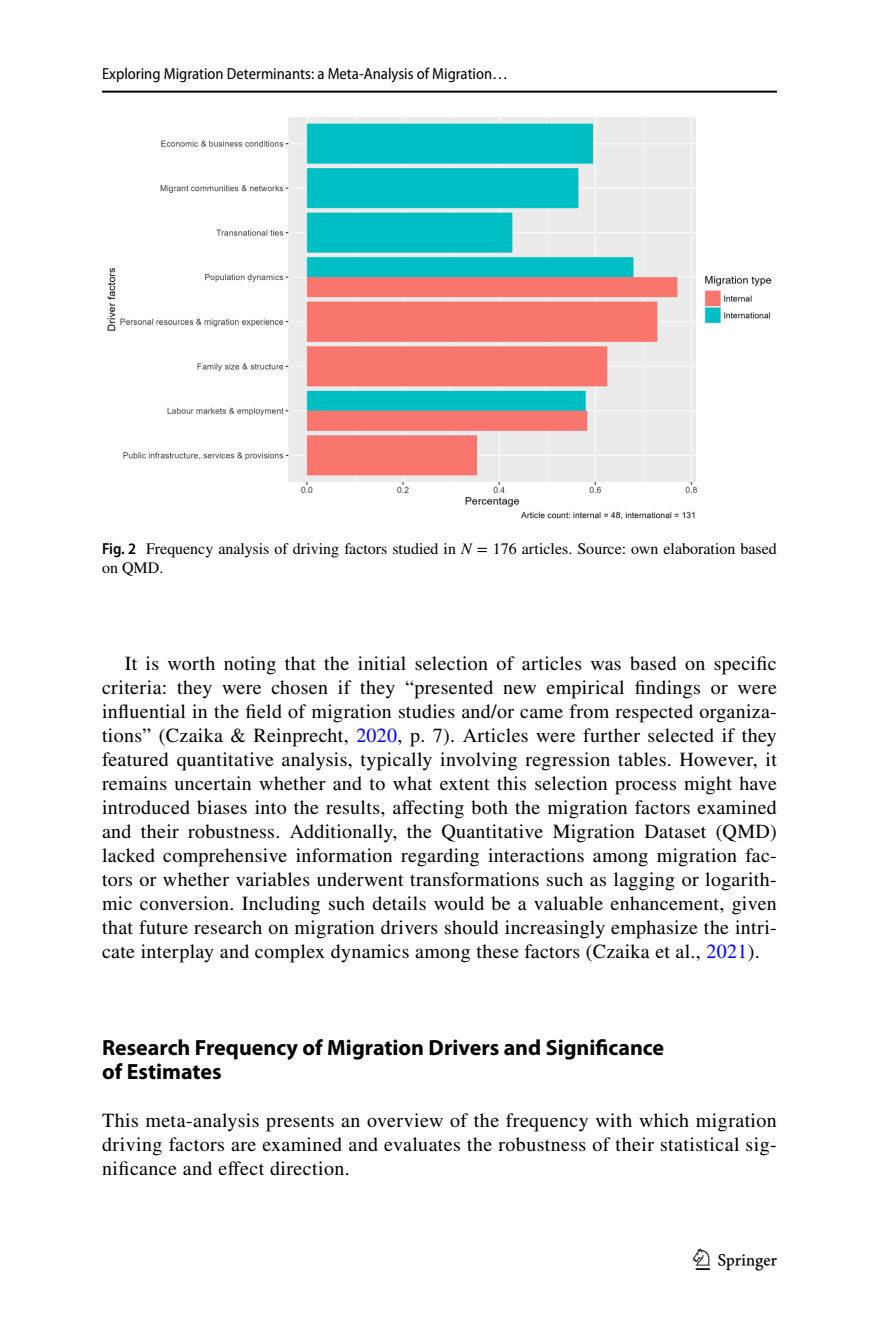
<style>
.page{position:relative;width:879px;height:1333px;background:#fff}
.page>*{position:absolute;margin:0;border:0;box-sizing:border-box;transform-origin:0 0}
.t1{font:30px "Springnew Regular 3";color:#000}
.t2{font:700 22px/24px "Myriad Pro";color:#000}
.t3{font:20px/24px "STIX";letter-spacing:.015em;color:#000;text-align:justify}
.t4{font:16px/19px "STIX";color:#000}
.t5{font:16px "Myriad Pro Semi Cn 3";color:#000}
.s1{font-family:"Myriad Pro";font-weight:600;font-stretch:semi-condensed}
.s2{font-style:italic}
.s3{color:#00f}
</style>
<div class="page">
<hr style="left:102px;top:91px;width:675px;height:2px;background:#000">
<img style="left:108px;top:117px;width:663px;height:402px">
<p class="t5" style="left:102px;top:65px;width:408px">Exploring Migration Determinants: a Meta‑Analysis of Migration…</p>
<p class="t4" style="left:102px;top:540px;width:676px"><span class="s1">Fig. 2</span> Frequency analysis of driving factors studied in <span class="s2">N</span> = 176 articles. Source: own elaboration based on QMD.</p>
<p class="t3" style="left:102px;top:652px;width:676px;text-indent:23px">It is worth noting that the initial selection of articles was based on specific criteria: they were chosen if they “presented new empirical findings or were influential in the field of migration studies and/or came from respected organiza&shy;tions” (Czaika &amp; Reinprecht, <span class="s3">2020</span>, p. 7). Articles were further selected if they featured quantitative analysis, typically involving regression tables. However, it remains uncertain whether and to what extent this selection process might have introduced biases into the results, affecting both the migration factors examined and their robustness. Additionally, the Quantitative Migration Dataset (QMD) lacked comprehensive information regarding interactions among migration fac&shy;tors or whether variables underwent transformations such as lagging or logarith&shy;mic conversion. Including such details would be a valuable enhancement, given that future research on migration drivers should increasingly emphasize the intri&shy;cate interplay and complex dynamics among these factors (Czaika et al., <span class="s3">2021</span>).</p>
<p class="t2" style="left:102px;top:1035px;width:564px">Research Frequency of Migration Drivers and Significance of Estimates</p>
<p class="t3" style="left:102px;top:1109px;width:676px">This meta-analysis presents an overview of the frequency with which migration driving factors are examined and evaluates the robustness of their statistical sig&shy;nificance and effect direction.</p>
<h1 class="t1" style="left:696px;top:1248px;width:83px">1 3</h1>
</div>
